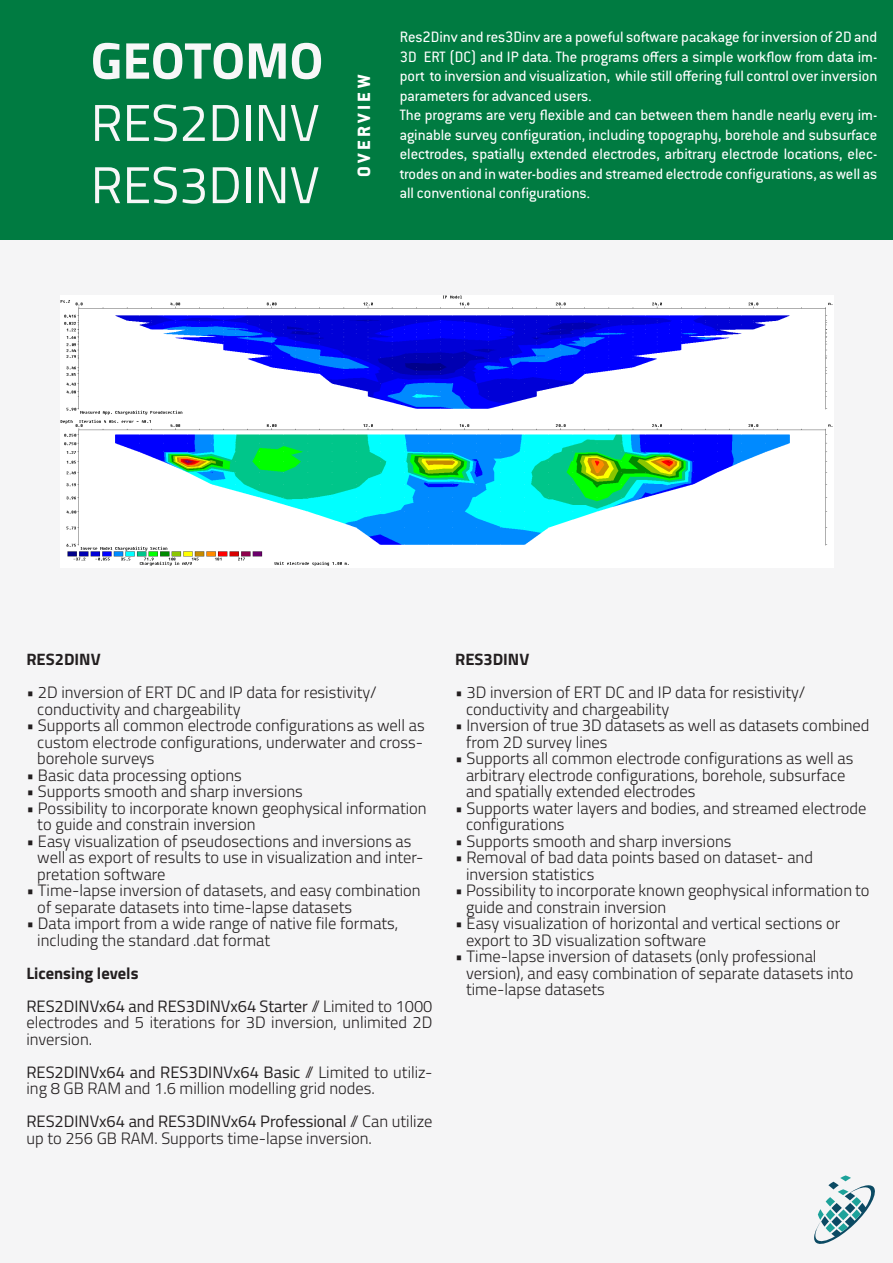
<style>
.page{position:relative;width:893px;height:1263px;background:#fff}
.page>*{position:absolute;margin:0;border:0;box-sizing:border-box;transform-origin:0 0}
.t1{font:51.9px/62.2px "Titillium Web";color:#f7f7f8}
.t2{font:800 19.5px "Conduit ITC Std";letter-spacing:.17em;color:#fff}
.t3{font:300 16.5px/16.5px "Titillium Web";color:#231f20}
.t4{font:16.5px/19.5px "Conduit ITC Std";color:#fff;text-align:justify}
.t5{font:700 16.5px "Titillium Web";color:#231f20}
.s1{font-weight:700}
.s2{font-weight:400}
</style>
<div class="page">
<div style="left:0;top:0;width:892px;height:239px;background:#007b41"></div>
<hr style="left:0;top:0;width:1px;height:1263px;background:#007b41">
<div style="left:0;top:240px;width:892px;height:1023px;background:#f5f5f6"></div>
<svg style="left:814px;top:1183px;width:61px;height:61px"></svg>
<svg style="left:821px;top:1216px;width:8px;height:10px"></svg>
<svg style="left:826px;top:1197px;width:9px;height:9px"></svg>
<svg style="left:826px;top:1209px;width:9px;height:11px"></svg>
<svg style="left:826px;top:1223px;width:9px;height:9px"></svg>
<svg style="left:818px;top:1209px;width:6px;height:11px"></svg>
<svg style="left:840px;top:1175px;width:11px;height:6px"></svg>
<svg style="left:851px;top:1197px;width:10px;height:9px"></svg>
<svg style="left:852px;top:1209px;width:9px;height:10px"></svg>
<svg style="left:838px;top:1209px;width:11px;height:11px"></svg>
<svg style="left:838px;top:1223px;width:10px;height:9px"></svg>
<svg style="left:838px;top:1189px;width:10px;height:6px"></svg>
<img style="left:60px;top:295px;width:773px;height:271px">
<p class="t1" style="left:91px;top:27px;width:234px"><span class="s1">GEOTOMO<br></span>RES2DINV</p>
<p class="t1" style="left:91px;top:151px;width:231px">RES3DINV</p>
<p class="t2" style="left:352px;top:177px;width:104px;rotate:-90deg">OVERVIEW</p>
<p class="t4" style="left:400px;top:28px;width:479px">Res2Dinv and res3Dinv are a poweful software pacakage for inversion of 2D and 3D ERT (DC) and IP data. The programs offers a simple workflow from data im&shy;port to inversion and visualization, while still offering full control over inversion parameters for advanced users.</p>
<p class="t4" style="left:400px;top:106px;width:479px">The programs are very flexible and can between them handle nearly every im&shy;aginable survey configuration, including topography, borehole and subsurface electrodes, spatially extended electrodes, arbitrary electrode locations, elec&shy;trodes on and in water-bodies and streamed electrode configurations, as well as all conventional configurations.</p>
<p class="t5" style="left:26px;top:647px;width:76px">RES2DINV</p>
<p class="t3" style="left:26px;top:683px;width:352px">• 2D inversion of ERT DC and IP data for resistivity/</p>
<p class="t3" style="left:37px;top:700px;width:205px">conductivity and chargeability</p>
<p class="t3" style="left:26px;top:716px;width:400px">• Supports all common electrode configurations as well as</p>
<p class="t3" style="left:37px;top:733px;width:387px">custom electrode configurations, underwater and cross-</p>
<p class="t3" style="left:37px;top:749px;width:119px">borehole surveys</p>
<p class="t3" style="left:26px;top:766px;width:217px">• Basic data processing options</p>
<p class="t3" style="left:26px;top:782px;width:278px">• Supports smooth and sharp inversions</p>
<p class="t3" style="left:26px;top:799px;width:402px">• Possibility to incorporate known geophysical information</p>
<p class="t3" style="left:37px;top:815px;width:220px">to guide and constrain inversion</p>
<p class="t3" style="left:26px;top:832px;width:387px">• Easy visualization of pseudosections and inversions as</p>
<p class="t3" style="left:37px;top:848px;width:388px">well as export of results to use in visualization and inter-</p>
<p class="t3" style="left:37px;top:865px;width:130px">pretation software</p>
<p class="t3" style="left:26px;top:881px;width:396px">• Time-lapse inversion of datasets, and easy combination</p>
<p class="t3" style="left:37px;top:898px;width:316px">of separate datasets into time-lapse datasets</p>
<p class="t3" style="left:26px;top:914px;width:374px">• Data import from a wide range of native file formats,</p>
<p class="t3" style="left:37px;top:931px;width:234px">including the standard .dat format</p>
<p class="t5" style="left:26px;top:960px;width:114px">Licensing levels</p>
<p class="t3" style="left:26px;top:997px;width:408px;text-align:justify"><span class="s2">RES2DINVx64 and RES3DINVx64 Starter</span> // Limited to 1000 electrodes and 5 iterations for 3D inversion, unlimited 2D inversion.</p>
<p class="t3" style="left:26px;top:1063px;width:408px"><span class="s2">RES2DINVx64 and RES3DINVx64 Basic</span> // Limited to utiliz&shy;ing 8 GB RAM and 1.6 million modelling grid nodes.</p>
<p class="t3" style="left:26px;top:1112px;width:408px"><span class="s2">RES2DINVx64 and RES3DINVx64 Professional</span> // Can utilize up to 256 GB RAM. Supports time-lapse inversion.</p>
<p class="t5" style="left:455px;top:647px;width:76px">RES3DINV</p>
<p class="t3" style="left:455px;top:683px;width:352px">• 3D inversion of ERT DC and IP data for resistivity/</p>
<p class="t3" style="left:466px;top:700px;width:205px">conductivity and chargeability</p>
<p class="t3" style="left:455px;top:716px;width:416px">• Inversion of true 3D datasets as well as datasets combined</p>
<p class="t3" style="left:466px;top:733px;width:143px">from 2D survey lines</p>
<p class="t3" style="left:455px;top:749px;width:400px">• Supports all common electrode configurations as well as</p>
<p class="t3" style="left:466px;top:766px;width:381px">arbitrary electrode configurations, borehole, subsurface</p>
<p class="t3" style="left:466px;top:782px;width:231px">and spatially extended electrodes</p>
<p class="t3" style="left:455px;top:799px;width:413px">• Supports water layers and bodies, and streamed electrode</p>
<p class="t3" style="left:466px;top:815px;width:100px">configurations</p>
<p class="t3" style="left:455px;top:832px;width:278px">• Supports smooth and sharp inversions</p>
<p class="t3" style="left:455px;top:848px;width:359px">• Removal of bad data points based on dataset- and</p>
<p class="t3" style="left:466px;top:865px;width:130px">inversion statistics</p>
<p class="t3" style="left:455px;top:881px;width:416px">• Possibility to incorporate known geophysical information to</p>
<p class="t3" style="left:466px;top:898px;width:202px">guide and constrain inversion</p>
<p class="t3" style="left:455px;top:914px;width:387px">• Easy visualization of horizontal and vertical sections or</p>
<p class="t3" style="left:466px;top:931px;width:242px">export to 3D visualization software</p>
<p class="t3" style="left:455px;top:947px;width:363px">• Time-lapse inversion of datasets (only professional</p>
<p class="t3" style="left:466px;top:964px;width:389px">version), and easy combination of separate datasets into</p>
<p class="t3" style="left:466px;top:980px;width:140px">time-lapse datasets</p>
</div>
